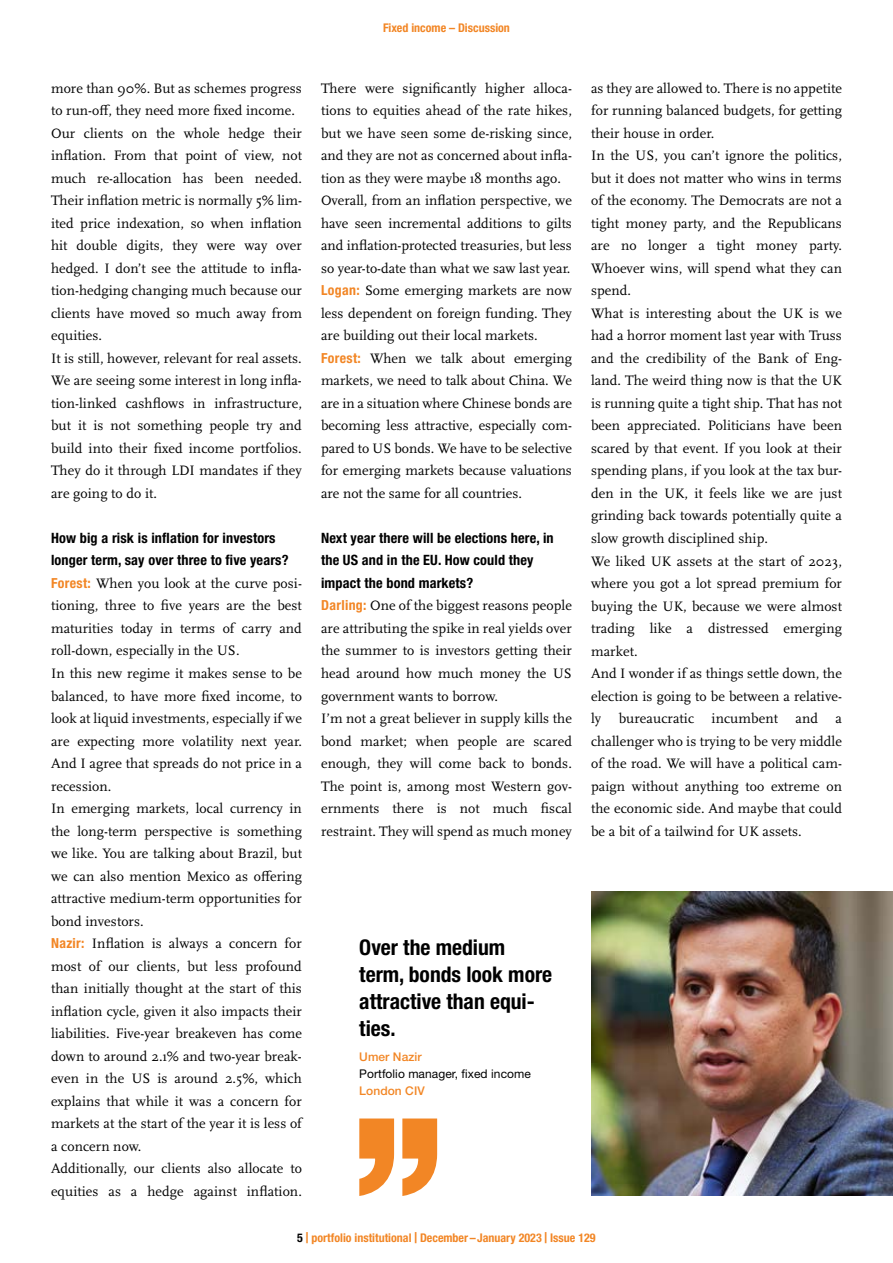
<style>
.page{position:relative;width:893px;height:1263px;background:#fff}
.page>*{position:absolute;margin:0;border:0;box-sizing:border-box;transform-origin:0 0}
.t1{font:700 condensed 21.6px/27px "Helvetica Neue LT Pro";color:#000}
.t2{font:14.25px/22.5px "Scala OT";letter-spacing:.005em;color:#000}
.t3{font:700 condensed 14.25px/22.5px "Helvetica Neue LT Pro";letter-spacing:.01em;color:#000}
.t4{font:700 condensed 12px "Helvetica Neue LT Pro";color:#f28625}
.t5{font:12px "Helvetica Neue LT Pro";letter-spacing:.005em;color:#000}
.t6{font:500 12px "Helvetica Neue LT Pro";letter-spacing:.005em;color:#f28625}
.s1{font-family:"Helvetica Neue LT Pro";font-weight:700;font-stretch:condensed;font-size:13.8px;color:#f28625}
.s2{color:#000}
.s3{font-size:15px}
</style>
<div class="page">
<img style="left:591px;top:892px;width:302px;height:303px">
<svg style="left:402px;top:1118px;width:35px;height:78px"></svg>
<svg style="left:359px;top:1118px;width:35px;height:78px"></svg>
<p class="t4" style="left:383px;top:20px;width:128px">Fixed income – Discussion</p>
<p class="t2" style="left:51px;top:77px;width:252px">more than 90%. But as schemes progress to run-off, they need more fixed income.<br>Our clients on the whole hedge their inflation. From that point of view, not much re-allocation has been needed.<br>Their inflation metric is normally 5% lim&shy;ited price indexation, so when inflation hit double digits, they were way over hedged. I don’t see the attitude to infla&shy;tion-hedging changing much because our clients have moved so much away from equities.<br>It is still, however, relevant for real assets.<br>We are seeing some interest in long infla&shy;tion-linked cashflows in infrastructure, but it is not something people try and build into their fixed income portfolios.<br>They do it through LDI mandates if they are going to do it.</p>
<p class="t3" style="left:51px;top:527px;width:239px">How big a risk is inflation for investors longer term, say over three to five years?</p>
<p class="t2" style="left:51px;top:572px;width:252px"><span class="s1">Forest:</span> When you look at the curve posi&shy;tioning, three to five years are the best maturities today in terms of carry and roll-down, especially in the US.<br>In this new regime it makes sense to be balanced, to have more fixed income, to look at liquid investments, especially if we are expecting more volatility next year.<br>And I agree that spreads do not price in a recession.<br>In emerging markets, local currency in the long-term perspective is something we like. You are talking about Brazil, but we can also mention Mexico as offering attractive medium-term opportunities for bond investors.<br><span class="s1">Nazir:</span> Inflation is always a concern for most of our clients, but less profound than initially thought at the start of this inflation cycle, given it also impacts their liabilities. Five-year breakeven has come down to around 2.1% and two-year break&shy;even in the US is around 2.5%, which explains that while it was a concern for markets at the start of the year it is less of a concern now.<br>Additionally, our clients also allocate to equities as a hedge against inflation.</p>
<p class="t2" style="left:321px;top:77px;width:252px">There were significantly higher alloca&shy;tions to equities ahead of the rate hikes, but we have seen some de-risking since, and they are not as concerned about infla&shy;tion as they were maybe 18 months ago.<br>Overall, from an inflation perspective, we have seen incremental additions to gilts and inflation-protected treasuries, but less so year-to-date than what we saw last year.<br><span class="s1">Logan:</span> Some emerging markets are now less dependent on foreign funding. They are building out their local markets.<br><span class="s1">Forest:</span> When we talk about emerging markets, we need to talk about China. We are in a situation where Chinese bonds are becoming less attractive, especially com&shy;pared to US bonds. We have to be selective for emerging markets because valuations are not the same for all countries.</p>
<p class="t3" style="left:321px;top:527px;width:234px">Next year there will be elections here, in the US and in the EU. How could they impact the bond markets?</p>
<p class="t2" style="left:321px;top:595px;width:252px"><span class="s1">Darling:</span> One of the biggest reasons people are attributing the spike in real yields over the summer to is investors getting their head around how much money the US government wants to borrow.<br>I’m not a great believer in supply kills the bond market; when people are scared enough, they will come back to bonds.<br>The point is, among most Western gov&shy;ernments there is not much fiscal restraint. They will spend as much money</p>
<h1 class="t1" style="left:359px;top:933px;width:194px">Over the medium term, bonds look more attractive than equi&shy;ties.</h1>
<p class="t6" style="left:359px;top:1049px;width:64px">Umer Nazir</p>
<p class="t5" style="left:359px;top:1066px;width:173px">Portfolio manager, fixed income</p>
<p class="t6" style="left:359px;top:1083px;width:67px">London CIV</p>
<p class="t2" style="left:591px;top:77px;width:252px">as they are allowed to. There is no appetite for running balanced budgets, for getting their house in order.<br>In the US, you can’t ignore the politics, but it does not matter who wins in terms of the economy. The Democrats are not a tight money party, and the Republicans are no longer a tight money party.<br>Whoever wins, will spend what they can spend.<br>What is interesting about the UK is we had a horror moment last year with Truss and the credibility of the Bank of Eng&shy;land. The weird thing now is that the UK is running quite a tight ship. That has not been appreciated. Politicians have been scared by that event. If you look at their spending plans, if you look at the tax bur&shy;den in the UK, it feels like we are just grinding back towards potentially quite a slow growth disciplined ship.<br>We liked UK assets at the start of 2023, where you got a lot spread premium for buying the UK, because we were almost trading like a distressed emerging market.<br>And I wonder if as things settle down, the election is going to be between a relative&shy;ly bureaucratic incumbent and a challenger who is trying to be very middle of the road. We will have a political cam&shy;paign without anything too extreme on the economic side. And maybe that could be a bit of a tailwind for UK assets.</p>
<p class="t4" style="left:297px;top:1230px;width:300px"><span class="s2">5</span> <span class="s3">|</span> portfolio institutional <span class="s3">|</span> December–January 2023 <span class="s3">|</span> Issue 129</p>
</div>
